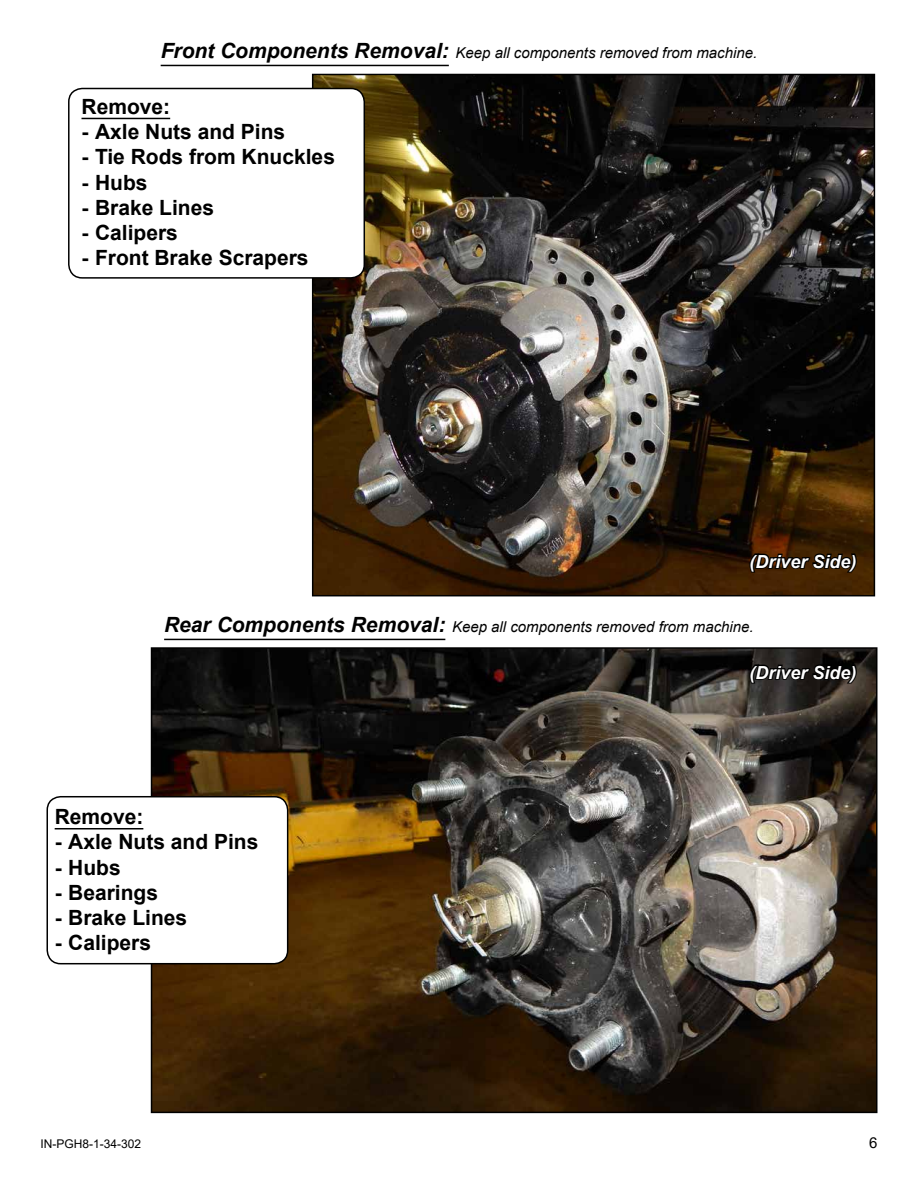
<style>
.page{position:relative;width:918px;height:1188px;background:#fff}
.page>*{position:absolute;margin:0;border:0;box-sizing:border-box;transform-origin:0 0}
.t1{font:700 21px "Arial";color:#000}
.t2{font:italic 700 18px "Arial";color:#fff}
.t3{font:italic 15px "Arial";color:#000}
.t4{font:15px "Arial";color:#000}
.t5{font:12px "Arial";color:#000}
.s1{font-weight:700;font-size:21px}
</style>
<div class="page">
<hr style="left:161px;top:65px;width:288px;height:1px;background:#000">
<img style="left:315px;top:77px;width:557px;height:516px">
<div style="left:312px;top:74px;width:563px;height:522px;border:2px solid #000"></div>
<svg style="left:748px;top:552px;width:110px;height:22px;background:#241200"></svg>
<div style="left:69px;top:88px;width:295px;height:190px;background:#fff;border-radius:14px"></div>
<div style="left:68px;top:88px;width:297px;height:191px;border:2px solid #000;border-radius:14px"></div>
<svg style="left:81px;top:117px;width:90px;height:3px"></svg>
<hr style="left:164px;top:639px;width:281px;height:1px;background:#000">
<img style="left:154px;top:650px;width:721px;height:460px">
<svg style="left:748px;top:663px;width:110px;height:22px;background:#131110"></svg>
<div style="left:47px;top:797px;width:241px;height:167px;background:#fff;border-radius:14px"></div>
<div style="left:46px;top:796px;width:242px;height:168px;border:2px solid #000;border-radius:14px"></div>
<svg style="left:54px;top:828px;width:90px;height:2px"></svg>
<p class="t3" style="left:161px;top:43px;width:598px"><span class="s1">Front Components Removal:</span> Keep all components removed from machine.</p>
<p class="t1" style="left:82px;top:92px;width:90px">Remove:</p>
<p class="t1" style="left:82px;top:117px;width:205px">- Axle Nuts and Pins</p>
<p class="t1" style="left:82px;top:142px;width:255px">- Tie Rods from Knuckles</p>
<p class="t1" style="left:82px;top:167px;width:68px">- Hubs</p>
<p class="t1" style="left:82px;top:193px;width:134px">- Brake Lines</p>
<p class="t1" style="left:82px;top:218px;width:98px">- Calipers</p>
<p class="t1" style="left:82px;top:243px;width:229px">- Front Brake Scrapers</p>
<p class="t2" style="left:749px;top:549px;width:109px">(Driver Side)</p>
<p class="t3" style="left:164px;top:617px;width:591px"><span class="s1">Rear Components Removal:</span> Keep all components removed from machine.</p>
<p class="t2" style="left:749px;top:660px;width:109px">(Driver Side)</p>
<p class="t1" style="left:55px;top:802px;width:90px">Remove:</p>
<p class="t1" style="left:55px;top:827px;width:205px">- Axle Nuts and Pins</p>
<p class="t1" style="left:55px;top:852px;width:68px">- Hubs</p>
<p class="t1" style="left:55px;top:878px;width:105px">- Bearings</p>
<p class="t1" style="left:55px;top:903px;width:134px">- Brake Lines</p>
<p class="t1" style="left:55px;top:928px;width:98px">- Calipers</p>
<p class="t5" style="left:40px;top:1135px;width:102px">IN-PGH8-1-34-302</p>
<p class="t4" style="left:869px;top:1132px;width:10px">6</p>
</div>
